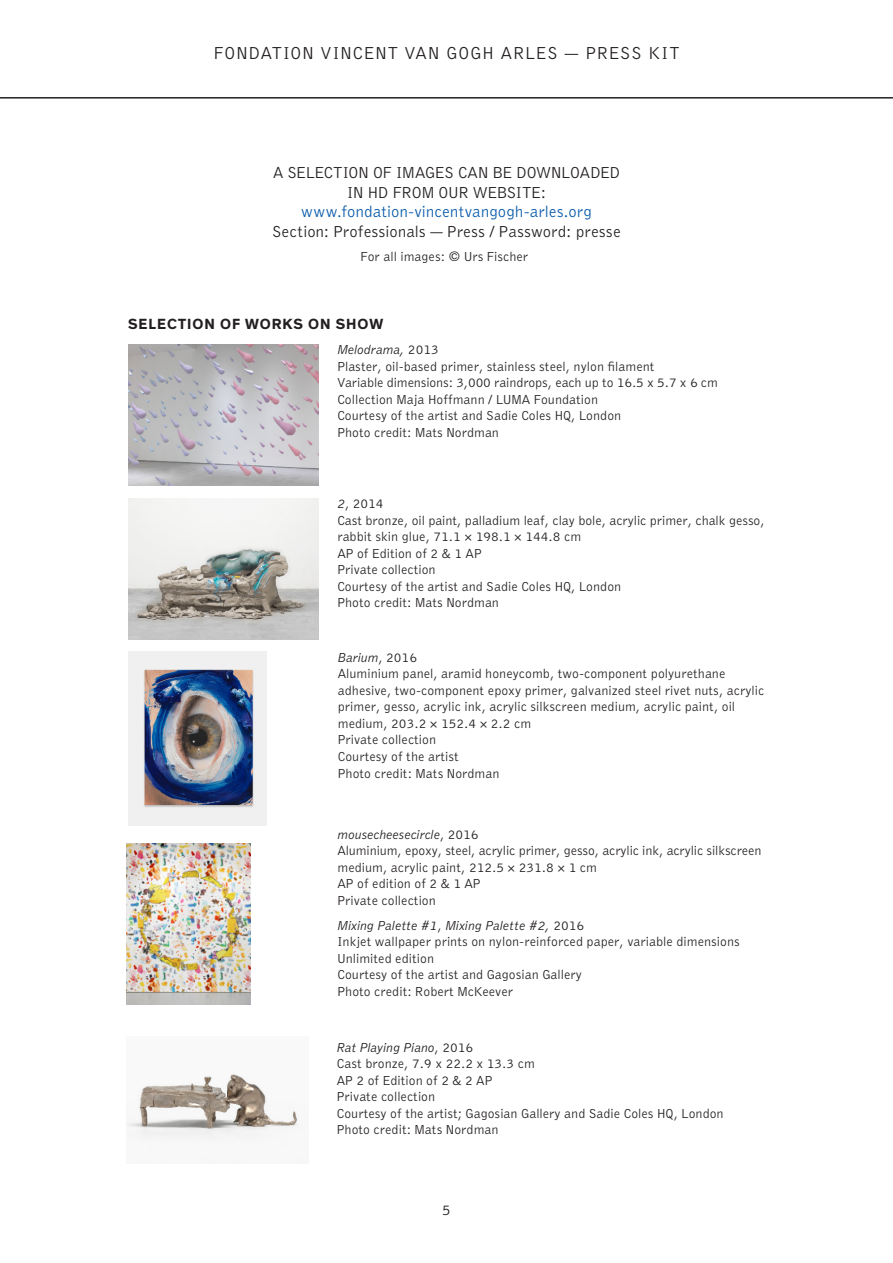
<style>
.page{position:relative;width:893px;height:1263px;background:#fff}
.page>*{position:absolute;margin:0;border:0;box-sizing:border-box;transform-origin:0 0}
.t1{font:300 18px "New Bell";letter-spacing:.065em;color:#231f20}
.Text_New_Bell_12___1{font:300 16.5px "New Bell";color:#231f20}
.Text_New_Bell_12___1-2{font:300 16.5px "New Bell";color:#075aaa}
.Übertitel_Theinhardt{font:700 15px "Theinhardt";letter-spacing:.065em;color:#231f20}
.t2{font:300 15px "New Bell";color:#231f20}
.t3{font:300 13.5px/16.5px "New Bell";color:#231f20}
.t4{font:italic 300 13.5px "New Bell";color:#231f20}
.s1{font-style:normal}
.s2{font-style:italic}
</style>
<div class="page">
<img style="left:127px;top:1074px;width:172px;height:66px">
<img style="left:128px;top:652px;width:138px;height:174px">
<img style="left:128px;top:344px;width:190px;height:142px">
<img style="left:128px;top:498px;width:190px;height:142px">
<img style="left:127px;top:844px;width:124px;height:160px">
<hr style="left:0;top:97px;width:893px;height:2px;background:#231f20">
<h1 class="t1" style="left:214px;top:43px;width:467px">FONDATION VINCENT VAN GOGH ARLES — PRESS KIT</h1>
<p class="Text_New_Bell_12___1" style="left:273px;top:164px;width:349px">A SELECTION OF IMAGES CAN BE DOWNLOADED</p>
<p class="Text_New_Bell_12___1" style="left:347px;top:183px;width:200px">IN HD FROM OUR WEBSITE:</p>
<p class="Text_New_Bell_12___1-2" style="left:301px;top:203px;width:292px">www.fondation-vincentvangogh-arles.org</p>
<p class="Text_New_Bell_12___1" style="left:272px;top:222px;width:350px">Section: Professionals — Press / Password: presse</p>
<p class="t3" style="left:361px;top:249px;width:169px">For all images: © Urs Fischer</p>
<p class="Übertitel_Theinhardt" style="left:128px;top:314px;width:257px">SELECTION OF WORKS ON SHOW</p>
<p class="t4" style="left:337px;top:343px;width:103px">Melodrama, <span class="s1">2013</span></p>
<p class="t3" style="left:337px;top:358px;width:319px">Plaster, oil-based primer, stainless steel, nylon filament</p>
<p class="t3" style="left:337px;top:375px;width:382px">Variable dimensions: 3,000 raindrops, each up to 16.5 x 5.7 x 6 cm</p>
<p class="t3" style="left:337px;top:391px;width:262px">Collection Maja Hoffmann / LUMA Foundation</p>
<p class="t3" style="left:337px;top:408px;width:285px">Courtesy of the artist and Sadie Coles HQ, London</p>
<p class="t3" style="left:337px;top:424px;width:163px">Photo credit: Mats Nordman</p>
<p class="t3" style="left:337px;top:496px;width:48px"><span class="s2">2</span>, 2014</p>
<p class="t3" style="left:337px;top:512px;width:429px">Cast bronze, oil paint, palladium leaf, clay bole, acrylic primer, chalk gesso, rabbit skin glue, 71.1 × 198.1 × 144.8 cm</p>
<p class="t3" style="left:337px;top:545px;width:146px">AP of Edition of 2 &amp; 1 AP</p>
<p class="t3" style="left:337px;top:562px;width:100px">Private collection</p>
<p class="t3" style="left:337px;top:578px;width:285px">Courtesy of the artist and Sadie Coles HQ, London</p>
<p class="t3" style="left:337px;top:595px;width:163px">Photo credit: Mats Nordman</p>
<p class="t4" style="left:338px;top:650px;width:81px">Barium<span class="s1">, 2016</span></p>
<p class="t3" style="left:338px;top:666px;width:428px">Aluminium panel, aramid honeycomb, two-component polyurethane adhesive, two-component epoxy primer, galvanized steel rivet nuts, acrylic primer, gesso, acrylic ink, acrylic silkscreen medium, acrylic paint, oil medium, 203.2 × 152.4 × 2.2 cm</p>
<p class="t3" style="left:338px;top:732px;width:100px">Private collection</p>
<p class="t3" style="left:338px;top:749px;width:123px">Courtesy of the artist</p>
<p class="t3" style="left:338px;top:765px;width:163px">Photo credit: Mats Nordman</p>
<p class="t4" style="left:337px;top:827px;width:143px">mousecheesecircle<span class="s1">, 2016</span></p>
<p class="t3" style="left:337px;top:843px;width:426px">Aluminium, epoxy, steel, acrylic primer, gesso, acrylic ink, acrylic silkscreen medium, acrylic paint, 212.5 × 231.8 × 1 cm</p>
<p class="t3" style="left:337px;top:876px;width:145px">AP of edition of 2 &amp; 1 AP</p>
<p class="t3" style="left:337px;top:892px;width:100px">Private collection</p>
<p class="t4" style="left:337px;top:918px;width:248px">Mixing Palette #1<span class="s1">,</span> Mixing Palette #2, <span class="s1">2016</span></p>
<p class="t3" style="left:337px;top:934px;width:404px">Inkjet wallpaper prints on nylon-reinforced paper, variable dimensions</p>
<p class="t3" style="left:337px;top:950px;width:98px">Unlimited edition</p>
<p class="t3" style="left:337px;top:967px;width:246px">Courtesy of the artist and Gagosian Gallery</p>
<p class="t3" style="left:337px;top:983px;width:177px">Photo credit: Robert McKeever</p>
<p class="t4" style="left:337px;top:1040px;width:138px">Rat Playing Piano<span class="s1">, 2016</span></p>
<p class="t3" style="left:337px;top:1056px;width:200px">Cast bronze, 7.9 x 22.2 x 13.3 cm</p>
<p class="t3" style="left:337px;top:1072px;width:157px">AP 2 of Edition of 2 &amp; 2 AP</p>
<p class="t3" style="left:337px;top:1089px;width:100px">Private collection</p>
<p class="t3" style="left:337px;top:1105px;width:388px">Courtesy of the artist; Gagosian Gallery and Sadie Coles HQ, London</p>
<p class="t3" style="left:337px;top:1122px;width:163px">Photo credit: Mats Nordman</p>
<p class="t2" style="left:442px;top:1202px;width:10px">5</p>
</div>
